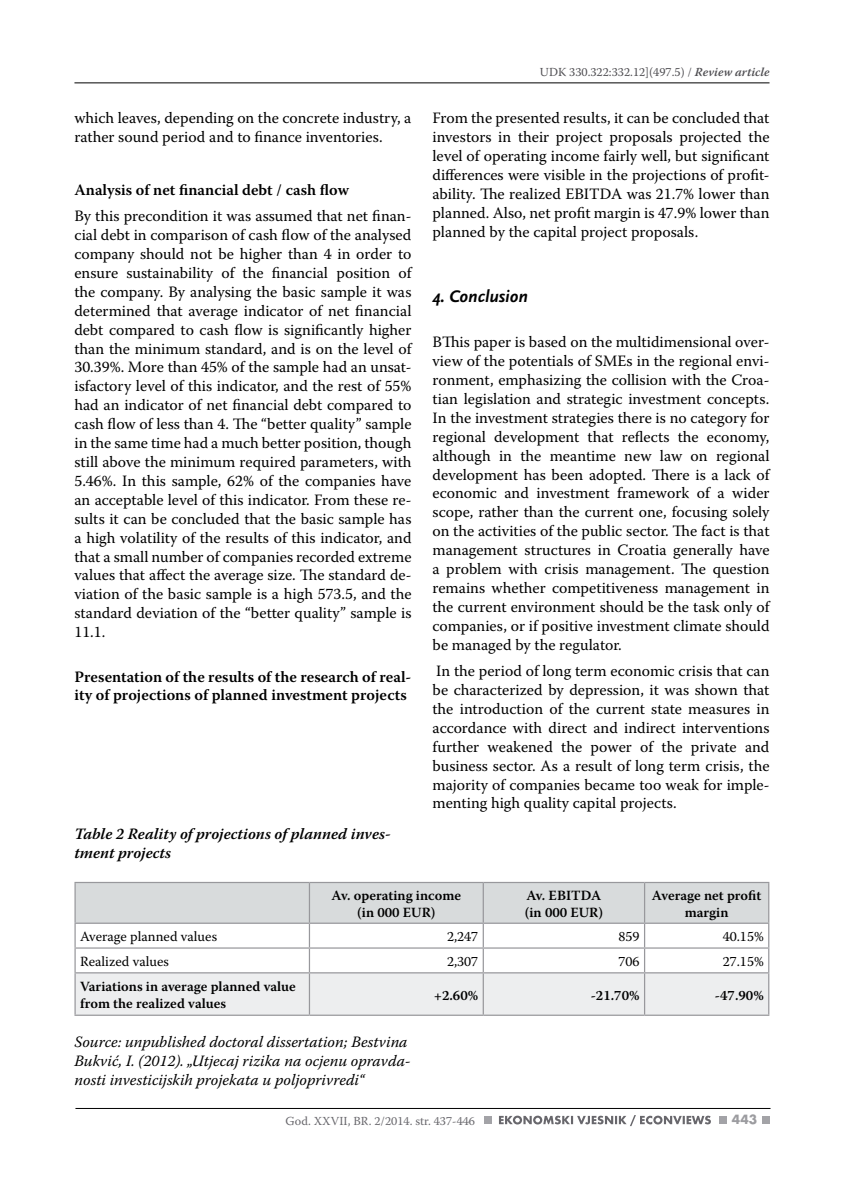
<style>
.page{position:relative;width:844px;height:1191px;background:#fff}
.page>*{position:absolute;margin:0;border:0;box-sizing:border-box;transform-origin:0 0}
.t1{font:italic 700 17.5px "Scala Sans Pro";color:#000}
.t2{font:15.75px/18.9px "Warnock Pro";color:#000;text-align:justify}
.t3{font:italic 15.75px/18.9px "Warnock Pro";color:#000}
.t4{font:600 15.75px/18.9px "Warnock Pro";color:#000}
.t5{font:italic 600 15.75px/18.9px "Warnock Pro";color:#000}
.t6{font:600 14px/16.8px "Warnock Pro";color:#000;text-align:center}
.t7{font:14px "Warnock Pro";color:#000}
.t8{font:700 14px "Futura TOT";color:#9c9ca0}
.t9{font:12.25px "Warnock Pro";color:#504f53}
.t10{font:12.25px "Warnock Pro";color:#68676c}
.s1{font-weight:600;font-style:italic}
</style>
<div class="page">
<hr style="left:74px;top:83px;width:695px;height:1px;background:#000">
<hr style="left:75px;top:1108px;width:695px;height:1px;background:#000">
<div style="left:483px;top:1115px;width:8px;height:8px;background:#a3a3a7"></div>
<div style="left:718px;top:1115px;width:8px;height:8px;background:#a3a3a7"></div>
<div style="left:761px;top:1115px;width:8px;height:8px;background:#a3a3a7"></div>
<svg style="left:499px;top:1115px;width:211px;height:11px"></svg>
<hr style="left:74px;top:882px;width:235px;height:1px;background:#98989c">
<hr style="left:74px;top:883px;width:2px;height:39px;background:#98989c">
<hr style="left:74px;top:922px;width:235px;height:2px;background:#98989c">
<hr style="left:74px;top:924px;width:2px;height:23px;background:#98989c">
<hr style="left:74px;top:947px;width:235px;height:1px;background:#98989c">
<hr style="left:74px;top:948px;width:2px;height:24px;background:#98989c">
<svg style="left:75px;top:882px;width:694px;height:132px"></svg>
<hr style="left:74px;top:972px;width:235px;height:1px;background:#98989c">
<hr style="left:74px;top:973px;width:2px;height:41px;background:#98989c">
<hr style="left:309px;top:972px;width:174px;height:1px;background:#98989c">
<hr style="left:309px;top:973px;width:1px;height:41px;background:#98989c">
<hr style="left:483px;top:972px;width:161px;height:1px;background:#98989c">
<hr style="left:482px;top:973px;width:2px;height:41px;background:#98989c">
<hr style="left:644px;top:972px;width:125px;height:1px;background:#98989c">
<hr style="left:643px;top:973px;width:2px;height:41px;background:#98989c">
<hr style="left:768px;top:973px;width:1px;height:41px;background:#98989c">
<hr style="left:74px;top:1014px;width:235px;height:1px;background:#98989c">
<hr style="left:309px;top:1014px;width:174px;height:1px;background:#98989c">
<hr style="left:483px;top:1014px;width:161px;height:1px;background:#98989c">
<hr style="left:644px;top:1014px;width:125px;height:1px;background:#98989c">
<p class="t2" style="left:74px;top:108px;width:338px">which leaves, depending on the concrete industry, a rather sound period and to finance inventories.</p>
<p class="t4" style="left:74px;top:180px;width:276px">Analysis of net financial debt / cash flow</p>
<p class="t2" style="left:74px;top:206px;width:338px">By this precondition it was assumed that net finan&shy;cial debt in comparison of cash flow of the analysed company should not be higher than 4 in order to ensure sustainability of the financial position of the company. By analysing the basic sample it was determined that average indicator of net financial debt compared to cash flow is significantly higher than the minimum standard, and is on the level of 30.39%. More than 45% of the sample had an unsat&shy;isfactory level of this indicator, and the rest of 55% had an indicator of net financial debt compared to cash flow of less than 4. The “better quality” sample in the same time had a much better position, though still above the minimum required parameters, with 5.46%. In this sample, 62% of the companies have an acceptable level of this indicator. From these re&shy;sults it can be concluded that the basic sample has a high volatility of the results of this indicator, and that a small number of companies recorded extreme values that affect the average size. The standard de&shy;viation of the basic sample is a high 573.5, and the standard deviation of the “better quality” sample is 11.1.</p>
<p class="t4" style="left:74px;top:666px;width:338px">Presentation of the results of the research of real&shy;ity of projections of planned investment projects</p>
<p class="t5" style="left:74px;top:824px;width:318px">Table 2 Reality of projections of planned inves&shy;tment projects</p>
<p class="t9" style="left:540px;top:65px;width:231px">UDK 330.322:332.12](497.5) / <span class="s1">Review article</span></p>
<p class="t2" style="left:432px;top:108px;width:338px">From the presented results, it can be concluded that investors in their project proposals projected the level of operating income fairly well, but significant differences were visible in the projections of profit&shy;ability. The realized EBITDA was 21.7% lower than planned. Also, net profit margin is 47.9% lower than planned by the capital project proposals.</p>
<p class="t1" style="left:432px;top:286px;width:97px">4. Conclusion</p>
<p class="t2" style="left:432px;top:332px;width:338px">BThis paper is based on the multidimensional over&shy;view of the potentials of SMEs in the regional envi&shy;ronment, emphasizing the collision with the Croa&shy;tian legislation and strategic investment concepts.<br>In the investment strategies there is no category for regional development that reflects the economy, although in the meantime new law on regional development has been adopted. There is a lack of economic and investment framework of a wider scope, rather than the current one, focusing solely on the activities of the public sector. The fact is that management structures in Croatia generally have a problem with crisis management. The question remains whether competitiveness management in the current environment should be the task only of companies, or if positive investment climate should be managed by the regulator.</p>
<p class="t2" style="left:432px;top:661px;width:338px">In the period of long term economic crisis that can be characterized by depression, it was shown that the introduction of the current state measures in accordance with direct and indirect interventions further weakened the power of the private and business sector. As a result of long term crisis, the majority of companies became too weak for imple&shy;menting high quality capital projects.</p>
<p class="t6" style="left:331px;top:886px;width:131px">Av. operating income (in 000 EUR)</p>
<p class="t6" style="left:524px;top:886px;width:80px;text-align:left">Av. EBITDA (in 000 EUR)</p>
<p class="t6" style="left:651px;top:886px;width:111px">Average net profit margin</p>
<p class="t7" style="left:80px;top:928px;width:138px">Average planned values</p>
<p class="t7" style="left:447px;top:928px;width:33px">2,247</p>
<p class="t7" style="left:618px;top:928px;width:23px">859</p>
<p class="t7" style="left:722px;top:928px;width:43px">40.15%</p>
<p class="t7" style="left:80px;top:953px;width:90px">Realized values</p>
<p class="t7" style="left:447px;top:953px;width:33px">2,307</p>
<p class="t7" style="left:618px;top:953px;width:23px">706</p>
<p class="t7" style="left:722px;top:953px;width:43px">27.15%</p>
<p class="t6" style="left:80px;top:978px;width:217px;text-align:left">Variations in average planned value from the realized values</p>
<p class="t6" style="left:433px;top:986px;width:46px">+2.60%</p>
<p class="t6" style="left:590px;top:986px;width:50px">-21.70%</p>
<p class="t6" style="left:714px;top:986px;width:50px">-47.90%</p>
<p class="t3" style="left:74px;top:1032px;width:338px">Source: unpublished doctoral dissertation; Bestvina<br>Bukvić, I. (2012). „Utjecaj rizika na ocjenu opravda&shy;nosti investicijskih projekata u poljoprivredi“</p>
<p class="t10" style="left:285px;top:1113px;width:191px">God. XXVII, BR. 2/2014. str. 437-446</p>
<p class="t8" style="left:731px;top:1111px;width:27px">443</p>
</div>
